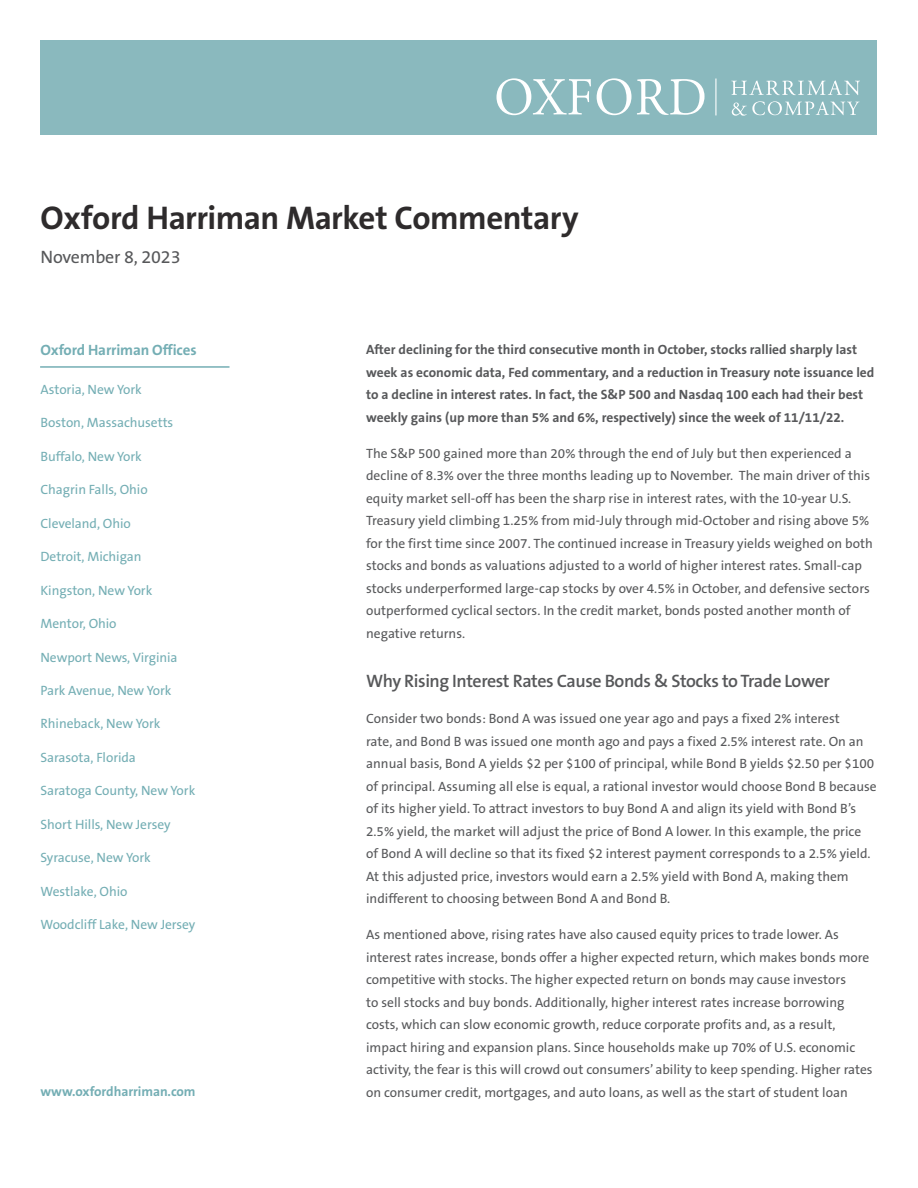
<style>
.page{position:relative;width:918px;height:1188px;background:#fff}
.page>*{position:absolute;margin:0;border:0;box-sizing:border-box;transform-origin:0 0}
.t1{font:700 33px "The Sans B7";letter-spacing:-.015em;color:#2e2b2c}
.Subhead{font:600 18px "The Sans B6";letter-spacing:-.025em;color:#57585a}
.t2{font:18px "The Sans B5 Plain";letter-spacing:-.01em;color:#57585a}
.t3{font:700 15px "The Sans B7";letter-spacing:-.01em;color:#74aeb4}
.t4{font:13.5px/22.5px "The Sans B5 Plain";color:#57585a}
.Office_Listings{font:13.5px "The Sans B5 Plain";letter-spacing:-.005em;color:#74aeb4}
.t5{font:700 13.5px/22.5px "The Sans B7";color:#57585a}
.t6{font:700 13.5px "The Sans B7";letter-spacing:-.005em;color:#74aeb4}
</style>
<div class="page">
<div style="left:40px;top:40px;width:838px;height:95px;background:#8ab9be"></div>
<svg style="left:496px;top:78px;width:95px;height:37px"></svg>
<svg style="left:597px;top:78px;width:108px;height:37px"></svg>
<svg style="left:731px;top:80px;width:129px;height:15px"></svg>
<svg style="left:732px;top:101px;width:128px;height:15px"></svg>
<hr style="left:715px;top:79px;width:1px;height:36px;background:#fff">
<hr style="left:40px;top:366px;width:190px;height:2px;background:#74aeb4">
<p class="t1" style="left:40px;top:200px;width:540px">Oxford Harriman Market Commentary</p>
<p class="t2" style="left:40px;top:248px;width:142px">November 8, 2023</p>
<p class="t3" style="left:40px;top:343px;width:158px">Oxford Harriman Offices</p>
<p class="Office_Listings" style="left:40px;top:382px;width:103px">Astoria, New York</p>
<p class="Office_Listings" style="left:40px;top:416px;width:134px">Boston, Massachusetts</p>
<p class="Office_Listings" style="left:40px;top:449px;width:103px">Buffalo, New York</p>
<p class="Office_Listings" style="left:40px;top:483px;width:109px">Chagrin Falls, Ohio</p>
<p class="Office_Listings" style="left:40px;top:516px;width:92px">Cleveland, Ohio</p>
<p class="Office_Listings" style="left:40px;top:550px;width:103px">Detroit, Michigan</p>
<p class="Office_Listings" style="left:40px;top:583px;width:113px">Kingston, New York</p>
<p class="Office_Listings" style="left:40px;top:616px;width:78px">Mentor, Ohio</p>
<p class="Office_Listings" style="left:40px;top:650px;width:139px">Newport News, Virginia</p>
<p class="Office_Listings" style="left:40px;top:683px;width:133px">Park Avenue, New York</p>
<p class="Office_Listings" style="left:40px;top:717px;width:121px">Rhineback, New York</p>
<p class="Office_Listings" style="left:40px;top:750px;width:97px">Sarasota, Florida</p>
<p class="Office_Listings" style="left:40px;top:784px;width:156px">Saratoga County, New York</p>
<p class="Office_Listings" style="left:40px;top:817px;width:132px">Short Hills, New Jersey</p>
<p class="Office_Listings" style="left:40px;top:851px;width:112px">Syracuse, New York</p>
<p class="Office_Listings" style="left:40px;top:884px;width:89px">Westlake, Ohio</p>
<p class="Office_Listings" style="left:40px;top:918px;width:156px">Woodcliff Lake, New Jersey</p>
<p class="t6" style="left:40px;top:1085px;width:157px">www.oxfordharriman.com</p>
<p class="t5" style="left:366px;top:339px;width:510px">After declining for the third consecutive month in October, stocks rallied sharply last week as economic data, Fed commentary, and a reduction in Treasury note issuance led to a decline in interest rates. In fact, the S&amp;P 500 and Nasdaq 100 each had their best weekly gains (up more than 5% and 6%, respectively) since the week of 11/11/22.</p>
<p class="t4" style="left:366px;top:442px;width:508px">The S&amp;P 500 gained more than 20% through the end of July but then experienced a decline of 8.3% over the three months leading up to November. The main driver of this equity market sell-off has been the sharp rise in interest rates, with the 10-year U.S.<br>Treasury yield climbing 1.25% from mid-July through mid-October and rising above 5% for the first time since 2007. The continued increase in Treasury yields weighed on both stocks and bonds as valuations adjusted to a world of higher interest rates. Small-cap stocks underperformed large-cap stocks by over 4.5% in October, and defensive sectors outperformed cyclical sectors. In the credit market, bonds posted another month of negative returns.</p>
<p class="Subhead" style="left:366px;top:672px;width:465px">Why Rising Interest Rates Cause Bonds &amp; Stocks to Trade Lower</p>
<p class="t4" style="left:366px;top:708px;width:512px">Consider two bonds: Bond A was issued one year ago and pays a fixed 2% interest<br>rate, and Bond B was issued one month ago and pays a fixed 2.5% interest rate. On an annual basis, Bond A yields $2 per $100 of principal, while Bond B yields $2.50 per $100 of principal. Assuming all else is equal, a rational investor would choose Bond B because of its higher yield. To attract investors to buy Bond A and align its yield with Bond B’s 2.5% yield, the market will adjust the price of Bond A lower. In this example, the price<br>of Bond A will decline so that its fixed $2 interest payment corresponds to a 2.5% yield.<br>At this adjusted price, investors would earn a 2.5% yield with Bond A, making them indifferent to choosing between Bond A and Bond B.</p>
<p class="t4" style="left:366px;top:924px;width:508px">As mentioned above, rising rates have also caused equity prices to trade lower. As interest rates increase, bonds offer a higher expected return, which makes bonds more competitive with stocks. The higher expected return on bonds may cause investors<br>to sell stocks and buy bonds. Additionally, higher interest rates increase borrowing costs, which can slow economic growth, reduce corporate profits and, as a result, impact hiring and expansion plans. Since households make up 70% of U.S. economic activity, the fear is this will crowd out consumers’ ability to keep spending. Higher rates on consumer credit, mortgages, and auto loans, as well as the start of student loan</p>
</div>
